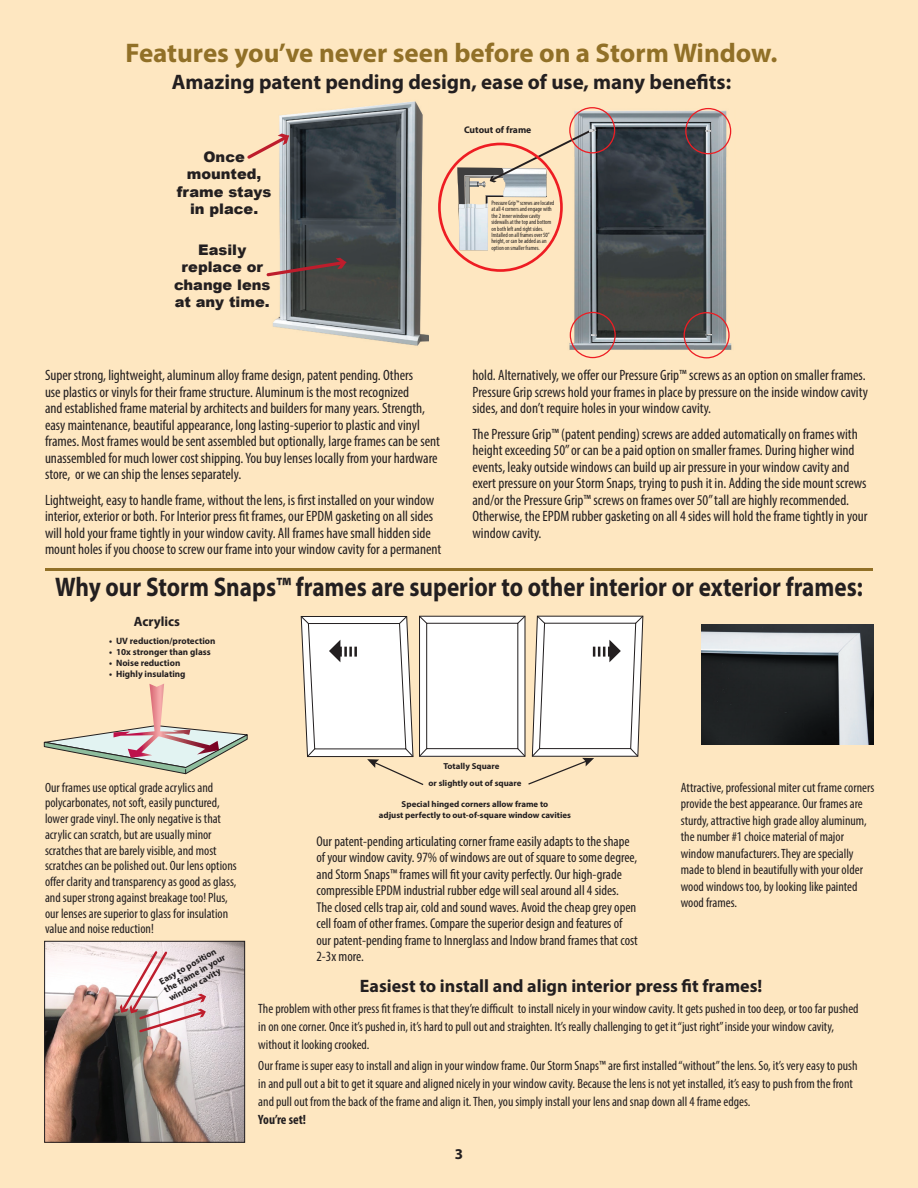
<style>
.page{position:relative;width:918px;height:1188px;background:#fee7c1}
.page>*{position:absolute;margin:0;border:0;box-sizing:border-box;transform-origin:0 0}
.t1{font:700 27px "Myriad Pro";color:#231f20;scale:.86 1}
.t2{font:700 27px "Myriad Pro";color:#917027}
.t3{font:700 21px "Myriad Pro";color:#231f20}
.t4{font:700 18px "Myriad Pro";color:#231f20}
.t5{font:condensed 15px/16.5px "Myriad Pro";color:#231f20}
.t6{font:700 15px "Myriad Pro";color:#231f20}
.t7{font:900 14.55px/17.5px "Arial";color:#231f20;text-align:center}
.t8{font:condensed 14.25px/16.5px "Myriad Pro";color:#231f20}
.t9{font:condensed 13.5px/15.8px "Myriad Pro";color:#231f20}
.t10{font:700 condensed 13.5px "Myriad Pro";color:#231f20}
.t11{font:700 13.5px "Myriad Pro";color:#231f20}
.t12{font:700 9.6px "Myriad Pro";color:#231f20}
.t13{font:700 9.15px "Myriad Pro";color:#231f20}
.t14{font:700 9px/9.6px "Myriad Pro";color:#231f20}
.t15{font:700 8.7px/17.1px "Myriad Pro";color:#231f20}
.t16{font:condensed 6.45px/6.4px "Myriad Pro";color:#231f20;scale:.96 1}
</style>
<div class="page">
<img style="left:615px;top:110px;width:117px;height:47px">
<img style="left:569px;top:272px;width:20px;height:78px">
<img style="left:711px;top:157px;width:21px;height:193px">
<img style="left:616px;top:343px;width:68px;height:7px">
<img style="left:589px;top:122px;width:122px;height:221px">
<svg style="left:685px;top:108px;width:46px;height:46px;background:#988b8b"></svg>
<svg style="left:684px;top:312px;width:46px;height:46px"></svg>
<svg style="left:570px;top:312px;width:46px;height:46px"></svg>
<svg style="left:438px;top:107px;width:177px;height:165px"></svg>
<img style="left:272px;top:101px;width:157px;height:245px">
<svg style="left:247px;top:134px;width:42px;height:25px"></svg>
<svg style="left:266px;top:258px;width:80px;height:18px"></svg>
<svg style="left:43px;top:684px;width:205px;height:90px"></svg>
<img style="left:702px;top:624px;width:171px;height:120px">
<svg style="left:427px;top:618px;width:90px;height:137px"></svg>
<div style="left:419px;top:616px;width:106px;height:141px;border:1px solid #231f20"></div>
<div style="left:427px;top:623px;width:91px;height:126px;background:#fff"></div>
<div style="left:426px;top:623px;width:92px;height:126px;border:1px solid #231f20"></div>
<svg style="left:300px;top:615px;width:127px;height:170px"></svg>
<svg style="left:517px;top:615px;width:127px;height:170px"></svg>
<hr style="left:45px;top:568px;width:828px;height:3px;background:#917027">
<img style="left:46px;top:943px;width:197px;height:198px">
<div style="left:44px;top:941px;width:201px;height:202px;border:1px solid #231f20"></div>
<svg style="left:119px;top:949px;width:88px;height:85px;background:#e0cbcd"></svg>
<h1 class="t2" style="left:126px;top:36px;width:653px">Features you’ve never seen before on a Storm Window.</h1>
<h2 class="t3" style="left:172px;top:68px;width:561px">Amazing patent pending design, ease of use, many benefits:</h2>
<p class="t7" style="left:177px;top:147px;width:96px">Once mounted, frame stays in place.</p>
<p class="t7" style="left:174px;top:240px;width:98px">Easily replace or change lens at any time.</p>
<p class="t12" style="left:464px;top:124px;width:69px">Cutout of frame</p>
<p class="t16" style="left:491px;top:200px;width:67px">Pressure Grip™ screws are located at all 4 corners and engage with the 2 inner window cavity sidewalls at the top and bottom on both left and right sides.<br>Installed on all frames over 50” height, or can be added as an option on smaller frames.</p>
<p class="t5" style="left:45px;top:367px;width:396px">Super strong, lightweight, aluminum alloy frame design, patent pending. Others<br>use plastics or vinyls for their frame structure. Aluminum is the most recognized<br>and established frame material by architects and builders for many years. Strength, easy maintenance, beautiful appearance, long lasting-superior to plastic and vinyl frames. Most frames would be sent assembled but optionally, large frames can be sent unassembled for much lower cost shipping. You buy lenses locally from your hardware store, or we can ship the lenses separately.</p>
<p class="t5" style="left:45px;top:491px;width:398px">Lightweight, easy to handle frame, without the lens, is first installed on your window interior, exterior or both. For Interior press fit frames, our EPDM gasketing on all sides will hold your frame tightly in your window cavity. All frames have small hidden side mount holes if you choose to screw our frame into your window cavity for a permanent</p>
<p class="t5" style="left:472px;top:367px;width:397px">hold. Alternatively, we offer our Pressure Grip™ screws as an option on smaller frames.<br>Pressure Grip screws hold your frames in place by pressure on the inside window cavity sides, and don’t require holes in your window cavity.</p>
<p class="t5" style="left:472px;top:425px;width:397px">The Pressure Grip™ (patent pending) screws are added automatically on frames with height exceeding 50” or can be a paid option on smaller frames. During higher wind events, leaky outside windows can build up air pressure in your window cavity and exert pressure on your Storm Snaps, trying to push it in. Adding the side mount screws and/or the Pressure Grip™ screws on frames over 50” tall are highly recommended.<br>Otherwise, the EPDM rubber gasketing on all 4 sides will hold the frame tightly in your window cavity.</p>
<h1 class="t1" style="left:55px;top:569px;width:941px">Why our Storm Snaps™ frames are superior to other interior or exterior frames:</h1>
<p class="t11" style="left:134px;top:613px;width:48px">Acrylics</p>
<p class="t13" style="left:109px;top:635px;width:108px">• UV reduction/protection</p>
<p class="t13" style="left:109px;top:646px;width:103px">• 10x stronger than glass</p>
<p class="t13" style="left:109px;top:657px;width:73px">• Noise reduction</p>
<p class="t13" style="left:109px;top:668px;width:78px">• Highly insulating</p>
<p class="t15" style="left:428px;top:757px;width:94px;text-indent:15px">Totally Square<br>or slightly out of square</p>
<p class="t15" style="left:379px;top:799px;width:194px;line-height:10.5px;text-align:center">Special hinged corners allow frame to<br>adjust perfectly to out-of-square window cavities</p>
<p class="t9" style="left:45px;top:779px;width:193px">Our frames use optical grade acrylics and polycarbonates, not soft, easily punctured, lower grade vinyl. The only negative is that acrylic can scratch, but are usually minor scratches that are barely visible, and most scratches can be polished out. Our lens options offer clarity and transparency as good as glass, and super strong against breakage too! Plus, our lenses are superior to glass for insulation value and noise reduction!</p>
<p class="t9" style="left:681px;top:779px;width:195px;line-height:16.5px">Attractive, professional miter cut frame corners provide the best appearance. Our frames are sturdy, attractive high grade alloy aluminum, the number #1 choice material of major window manufacturers. They are specially made to blend in beautifully with your older wood windows too, by looking like painted wood frames.</p>
<p class="t8" style="left:316px;top:832px;width:323px">Our patent-pending articulating corner frame easily adapts to the shape of your window cavity. 97% of windows are out of square to some degree, and Storm Snaps™ frames will fit your cavity perfectly. Our high-grade compressible EPDM industrial rubber edge will seal around all 4 sides.<br>The closed cells trap air, cold and sound waves. Avoid the cheap grey open cell foam of other frames. Compare the superior design and features of our patent-pending frame to Innerglass and Indow brand frames that cost 2-3x more.</p>
<p class="t14" style="left:157px;top:977px;width:70px;rotate:-29deg">Easy to position the frame in your window cavity</p>
<p class="t4" style="left:360px;top:974px;width:404px">Easiest to install and align interior press fit frames!</p>
<p class="t9" style="left:258px;top:999px;width:602px;line-height:18px">The problem with other press fit frames is that they’re difficult to install nicely in your window cavity. It gets pushed in too deep, or too far pushed in on one corner. Once it’s pushed in, it’s hard to pull out and straighten. It’s really challenging to get it “just right” inside your window cavity, without it looking crooked.</p>
<p class="t9" style="left:258px;top:1056px;width:601px;line-height:18px">Our frame is super easy to install and align in your window frame. Our Storm Snaps™ are first installed “without” the lens. So, it’s very easy to push in and pull out a bit to get it square and aligned nicely in your window cavity. Because the lens is not yet installed, it’s easy to push from the front and pull out from the back of the frame and align it. Then, you simply install your lens and snap down all 4 frame edges.</p>
<p class="t10" style="left:258px;top:1111px;width:49px">You’re set!</p>
<p class="t6" style="left:455px;top:1144px;width:10px">3</p>
</div>
